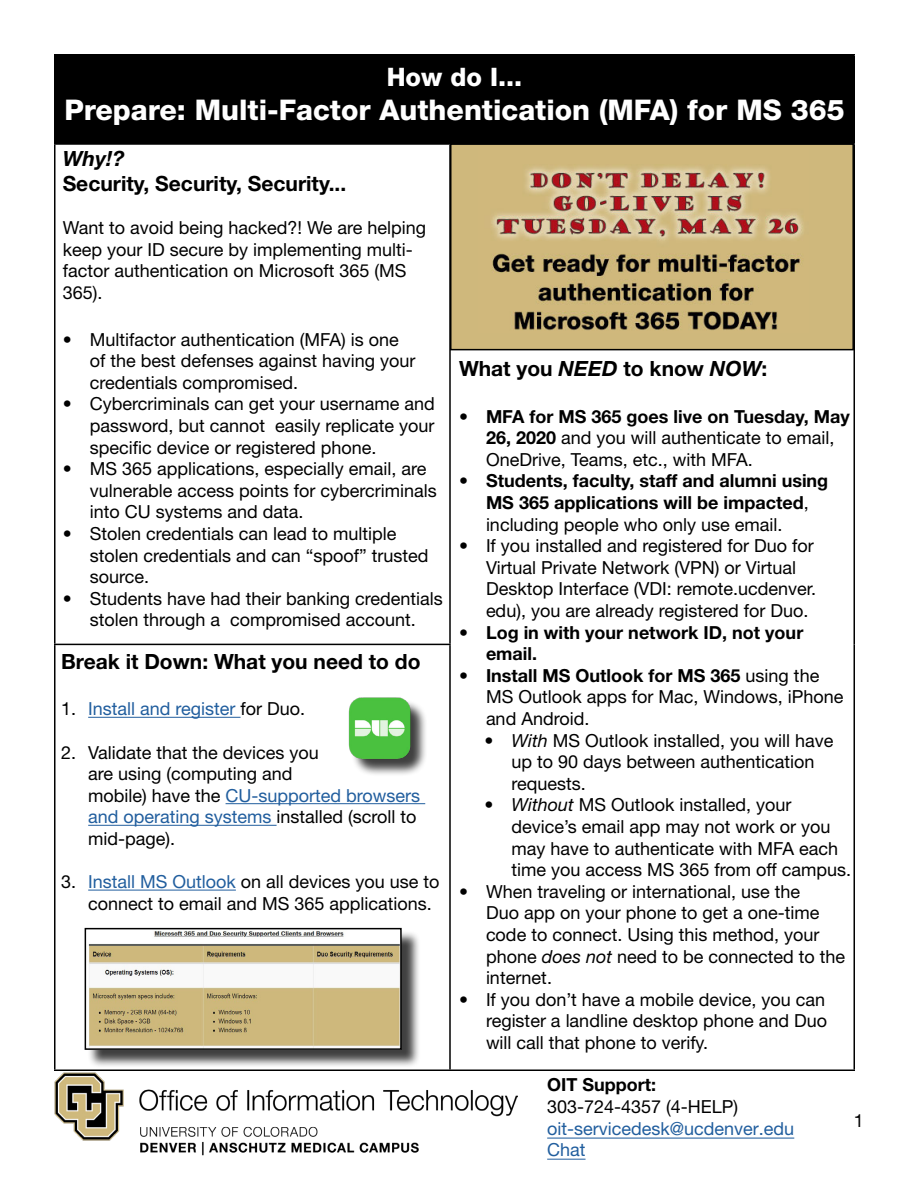
<style>
.page{position:relative;width:918px;height:1188px;background:#fff}
.page>*{position:absolute;margin:0;border:0;box-sizing:border-box;transform-origin:0 0}
.t1{font:800 28.5px "Helvetica Neue LT Std";color:#fff}
.t2{font:800 25.5px "Helvetica Neue LT Std";color:#fff}
.t3{font:700 21px "Helvetica Neue LT Std";color:#000}
.t4{font:italic 700 21px "Helvetica Neue LT Std";color:#000}
.t5{font:18px/21.6px "Helvetica Neue LT Std";color:#000}
.t6{font:700 18px/21.6px "Helvetica Neue LT Std";color:#000}
.t7{font:18px/21.6px "Helvetica Neue LT Std";color:#215e9e}
.s1{color:#000}
.s2{color:#215e9e}
.s3{font-style:italic}
.s4{font-weight:700}
.s5{font-weight:400}
</style>
<div class="page">
<img style="left:54px;top:1073px;width:464px;height:82px">
<hr style="left:547px;top:1159px;width:39px;height:1px;background:#215e9e">
<hr style="left:547px;top:1138px;width:247px;height:1px;background:#215e9e">
<div style="left:55px;top:55px;width:799px;height:89px;background:#000"></div>
<hr style="left:54px;top:54px;width:396px;height:2px;background:#000">
<hr style="left:54px;top:56px;width:2px;height:87px;background:#000">
<hr style="left:450px;top:54px;width:405px;height:2px;background:#000">
<hr style="left:854px;top:56px;width:1px;height:87px;background:#000">
<hr style="left:54px;top:143px;width:396px;height:2px;background:#000">
<hr style="left:54px;top:145px;width:2px;height:499px;background:#000">
<hr style="left:450px;top:143px;width:405px;height:2px;background:#000">
<hr style="left:449px;top:145px;width:2px;height:499px;background:#000">
<hr style="left:854px;top:145px;width:1px;height:499px;background:#000">
<hr style="left:54px;top:644px;width:397px;height:1px;background:#000">
<hr style="left:54px;top:645px;width:2px;height:425px;background:#000">
<hr style="left:449px;top:645px;width:2px;height:425px;background:#000">
<hr style="left:854px;top:644px;width:1px;height:426px;background:#000">
<hr style="left:54px;top:1070px;width:396px;height:1px;background:#000">
<hr style="left:450px;top:1070px;width:405px;height:1px;background:#000">
<hr style="left:88px;top:717px;width:153px;height:1px;background:#215e9e">
<hr style="left:226px;top:803px;width:199px;height:1px;background:#215e9e">
<hr style="left:88px;top:825px;width:189px;height:1px;background:#215e9e">
<hr style="left:88px;top:890px;width:148px;height:1px;background:#215e9e">
<div style="left:351px;top:700px;width:77px;height:77px;background:#000;opacity:.75"></div>
<img style="left:348px;top:697px;width:69px;height:69px">
<div style="left:87px;top:930px;width:333px;height:139px;background:#000;opacity:.75"></div>
<img style="left:88px;top:931px;width:311px;height:116px">
<div style="left:85px;top:928px;width:317px;height:122px;border:2px solid #000"></div>
<div style="left:451px;top:144px;width:402px;height:206px;background:#cfb87c"></div>
<div style="left:450px;top:143px;width:404px;height:207px;border:2px solid #000"></div>
<img style="left:491px;top:167px;width:312px;height:163px">
<h2 class="t2" style="left:387px;top:62px;width:137px">How do I...</h2>
<h1 class="t1" style="left:64px;top:93px;width:782px">Prepare: Multi-Factor Authentication (MFA) for MS 365</h1>
<p class="t4" style="left:63px;top:145px;width:63px">Why!?</p>
<p class="t3" style="left:63px;top:170px;width:285px">Security, Security, Security...</p>
<p class="t5" style="left:63px;top:217px;width:365px">Want to avoid being hacked?! We are helping keep your ID secure by implementing multi&shy;factor authentication on Microsoft 365 (MS 365).</p>
<p class="t5" style="left:90px;top:328px;width:327px;text-indent:-27px">• Multifactor authentication (MFA) is one of the best defenses against having your credentials compromised.</p>
<p class="t5" style="left:90px;top:393px;width:347px;text-align:justify;text-indent:-27px">• Cybercriminals can get your username and password, but cannot easily replicate your specific device or registered phone.</p>
<p class="t5" style="left:90px;top:458px;width:349px;text-indent:-27px">• MS 365 applications, especially email, are vulnerable access points for cybercriminals into CU systems and data.</p>
<p class="t5" style="left:90px;top:523px;width:340px;text-indent:-27px">• Stolen credentials can lead to multiple stolen credentials and can “spoof” trusted source.</p>
<p class="t5" style="left:63px;top:587px;width:382px;text-align:center">• Students have had their banking credentials stolen through a compromised account.</p>
<p class="t3" style="left:61px;top:648px;width:361px">Break it Down: What you need to do</p>
<p class="t7" style="left:61px;top:698px;width:246px"><span class="s1">1.</span> Install and register <span class="s1">for Duo.</span></p>
<p class="t5" style="left:88px;top:741px;width:334px;text-indent:-27px">2. Validate that the devices you<br>are using (computing and<br>mobile) have the <span class="s2">CU-supported browsers and operating systems</span> installed (scroll to mid-page).</p>
<p class="t5" style="left:88px;top:871px;width:353px;text-indent:-27px">3. <span class="s2">Install MS Outlook</span> on all devices you use to connect to email and MS 365 applications.</p>
<p class="t3" style="left:459px;top:355px;width:310px">What you <span class="s3">NEED</span> to know <span class="s3">NOW</span>:</p>
<p class="t5" style="left:486px;top:405px;width:365px;text-indent:-27px"><span class="s4">• MFA for MS 365 goes live on Tuesday, May<br>26, 2020</span> and you will authenticate to email,<br>OneDrive, Teams, etc., with MFA.</p>
<p class="t6" style="left:486px;top:470px;width:344px;text-indent:-27px">• Students, faculty, staff and alumni using<br>MS 365 applications will be impacted<span class="s5">, including people who only use email.</span></p>
<p class="t5" style="left:486px;top:535px;width:332px;text-indent:-27px">• If you installed and registered for Duo for Virtual Private Network (VPN) or Virtual Desktop Interface (VDI: remote.ucdenver. edu), you are already registered for Duo.</p>
<p class="t6" style="left:486px;top:621px;width:319px;text-indent:-27px">• Log in with your network ID, not your email.</p>
<p class="t5" style="left:486px;top:664px;width:359px;text-indent:-27px"><span class="s4">• Install MS Outlook for MS 365</span> using the<br>MS Outlook apps for Mac, Windows, iPhone and Android.</p>
<p class="t5" style="left:512px;top:729px;width:324px;text-indent:-27px"><span class="s3">• With</span> MS Outlook installed, you will have up to 90 days between authentication requests.</p>
<p class="t5" style="left:512px;top:794px;width:341px;text-indent:-27px"><span class="s3">• Without</span> MS Outlook installed, your device’s email app may not work or you may have to authenticate with MFA each time you access MS 365 from off campus.</p>
<p class="t5" style="left:486px;top:880px;width:361px;text-indent:-27px">• When traveling or international, use the<br>Duo app on your phone to get a one-time code to connect. Using this method, your phone <span class="s3">does not</span> need to be connected to the internet.</p>
<p class="t5" style="left:486px;top:988px;width:343px;text-align:justify;text-indent:-27px">• If you don’t have a mobile device, you can register a landline desktop phone and Duo will call that phone to verify.</p>
<p class="t6" style="left:547px;top:1074px;width:111px">OIT Support:</p>
<p class="t5" style="left:547px;top:1096px;width:193px">303-724-4357 (4-HELP)</p>
<p class="t7" style="left:547px;top:1117px;width:249px">oit-servicedesk@ucdenver.edu<br>Chat</p>
<p class="t5" style="left:854px;top:1109px;width:12px">1</p>
</div>
